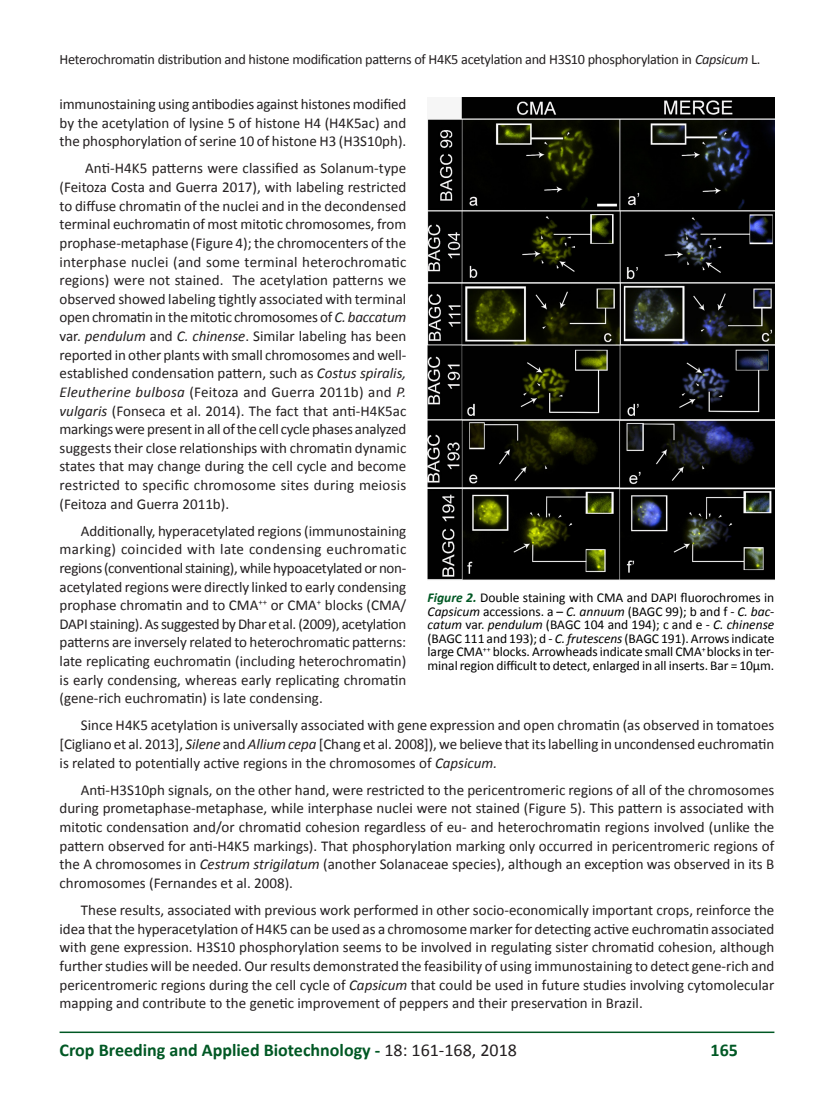
<style>
.page{position:relative;width:834px;height:1106px;background:#fff}
.page>*{position:absolute;margin:0;border:0;box-sizing:border-box;transform-origin:0 0}
.t1{font:700 18px "Calibri";color:#005824}
.CORPO_DE_TEXTO{font:15px/18.6px "Calibri";color:#231f20;text-align:justify}
.t2{font:14.25px "Calibri";letter-spacing:-.02em;color:#231f20}
.FIGURAS_E_TABELAS{font:13.5px/13.5px "Calibri";letter-spacing:-.01em;color:#000;text-align:justify}
.s1{font-style:italic}
.s2{font-weight:700;font-style:italic;color:#005824}
.s3{font-weight:400;color:#231f20}
</style>
<div class="page">
<hr style="left:60px;top:1031px;width:714px;height:2px;background:#005824">
<img style="left:427px;top:98px;width:347px;height:482px">
<p class="t2" style="left:60px;top:49px;width:702px">Heterochromatin distribution and histone modification patterns of H4K5 acetylation and H3S10 phosphorylation in <span class="s1">Capsicum</span> L.</p>
<p class="CORPO_DE_TEXTO" style="left:60px;top:94px;width:348px">immunostaining using antibodies against histones modified by the acetylation of lysine 5 of histone H4 (H4K5ac) and the phosphorylation of serine 10 of histone H3 (H3S10ph).</p>
<p class="CORPO_DE_TEXTO" style="left:60px;top:159px;width:348px;text-indent:26px">Anti-H4K5 patterns were classified as Solanum-type (Feitoza Costa and Guerra 2017), with labeling restricted to diffuse chromatin of the nuclei and in the decondensed terminal euchromatin of most mitotic chromosomes, from prophase-metaphase (Figure 4); the chromocenters of the interphase nuclei (and some terminal heterochromatic regions) were not stained. The acetylation patterns we observed showed labeling tightly associated with terminal open chromatin in the mitotic chromosomes of <span class="s1">C. baccatum </span>var. <span class="s1">pendulum</span> and <span class="s1">C. chinense</span>. Similar labeling has been reported in other plants with small chromosomes and well&shy;established condensation pattern, such as <span class="s1">Costus spiralis, Eleutherine bulbosa</span> (Feitoza and Guerra 2011b) and <span class="s1">P. vulgaris</span> (Fonseca et al. 2014). The fact that anti-H4K5ac markings were present in all of the cell cycle phases analyzed suggests their close relationships with chromatin dynamic states that may change during the cell cycle and become restricted to specific chromosome sites during meiosis (Feitoza and Guerra 2011b).</p>
<p class="CORPO_DE_TEXTO" style="left:60px;top:521px;width:348px;text-indent:21px">Additionally, hyperacetylated regions (immunostaining marking) coincided with late condensing euchromatic regions (conventional staining), while hypoacetylated or non&shy;acetylated regions were directly linked to early condensing prophase chromatin and to CMA<sup>++</sup> or CMA<sup>+</sup> blocks (CMA/ DAPI staining). As suggested by Dhar et al. (2009), acetylation patterns are inversely related to heterochromatic patterns: late replicating euchromatin (including heterochromatin) is early condensing, whereas early replicating chromatin (gene-rich euchromatin) is late condensing.</p>
<p class="CORPO_DE_TEXTO" style="left:60px;top:715px;width:716px;text-indent:21px">Since H4K5 acetylation is universally associated with gene expression and open chromatin (as observed in tomatoes [Cigliano et al. 2013], <span class="s1">Silene</span> and <span class="s1">Allium cepa</span> [Chang et al. 2008]), we believe that its labelling in uncondensed euchromatin is related to potentially active regions in the chromosomes of <span class="s1">Capsicum.</span></p>
<p class="CORPO_DE_TEXTO" style="left:60px;top:780px;width:716px;text-indent:21px">Anti-H3S10ph signals, on the other hand, were restricted to the pericentromeric regions of all of the chromosomes during prometaphase-metaphase, while interphase nuclei were not stained (Figure 5). This pattern is associated with mitotic condensation and/or chromatid cohesion regardless of eu- and heterochromatin regions involved (unlike the pattern observed for anti-H4K5 markings). That phosphorylation marking only occurred in pericentromeric regions of the A chromosomes in <span class="s1">Cestrum strigilatum</span> (another Solanaceae species), although an exception was observed in its B chromosomes (Fernandes et al. 2008).</p>
<p class="CORPO_DE_TEXTO" style="left:60px;top:900px;width:716px;text-indent:21px">These results, associated with previous work performed in other socio-economically important crops, reinforce the idea that the hyperacetylation of H4K5 can be used as a chromosome marker for detecting active euchromatin associated with gene expression. H3S10 phosphorylation seems to be involved in regulating sister chromatid cohesion, although further studies will be needed. Our results demonstrated the feasibility of using immunostaining to detect gene-rich and pericentromeric regions during the cell cycle of <span class="s1">Capsicum</span> that could be used in future studies involving cytomolecular mapping and contribute to the genetic improvement of peppers and their preservation in Brazil.</p>
<p class="FIGURAS_E_TABELAS" style="left:427px;top:591px;width:348px"><span class="s2">Figure 2.</span> Double staining with CMA and DAPI fluorochromes in <span class="s1">Capsicum</span> accessions. a – <span class="s1">C. annuum</span> (BAGC 99); b and f - <span class="s1">C. bac&shy;catum</span> var. <span class="s1">pendulum</span> (BAGC 104 and 194); c and e - <span class="s1">C. chinense </span>(BAGC 111 and 193); d - <span class="s1">C. frutescens</span> (BAGC 191). Arrows indicate large CMA<sup>++</sup> blocks. Arrowheads indicate small CMA<sup>+</sup> blocks in ter&shy;minal region difficult to detect, enlarged in all inserts. Bar = 10µm.</p>
<p class="t1" style="left:60px;top:1037px;width:459px">Crop Breeding and Applied Biotechnology - <span class="s3">18: 161-168, 2018</span></p>
<p class="t1" style="left:710px;top:1037px;width:29px">165</p>
</div>
